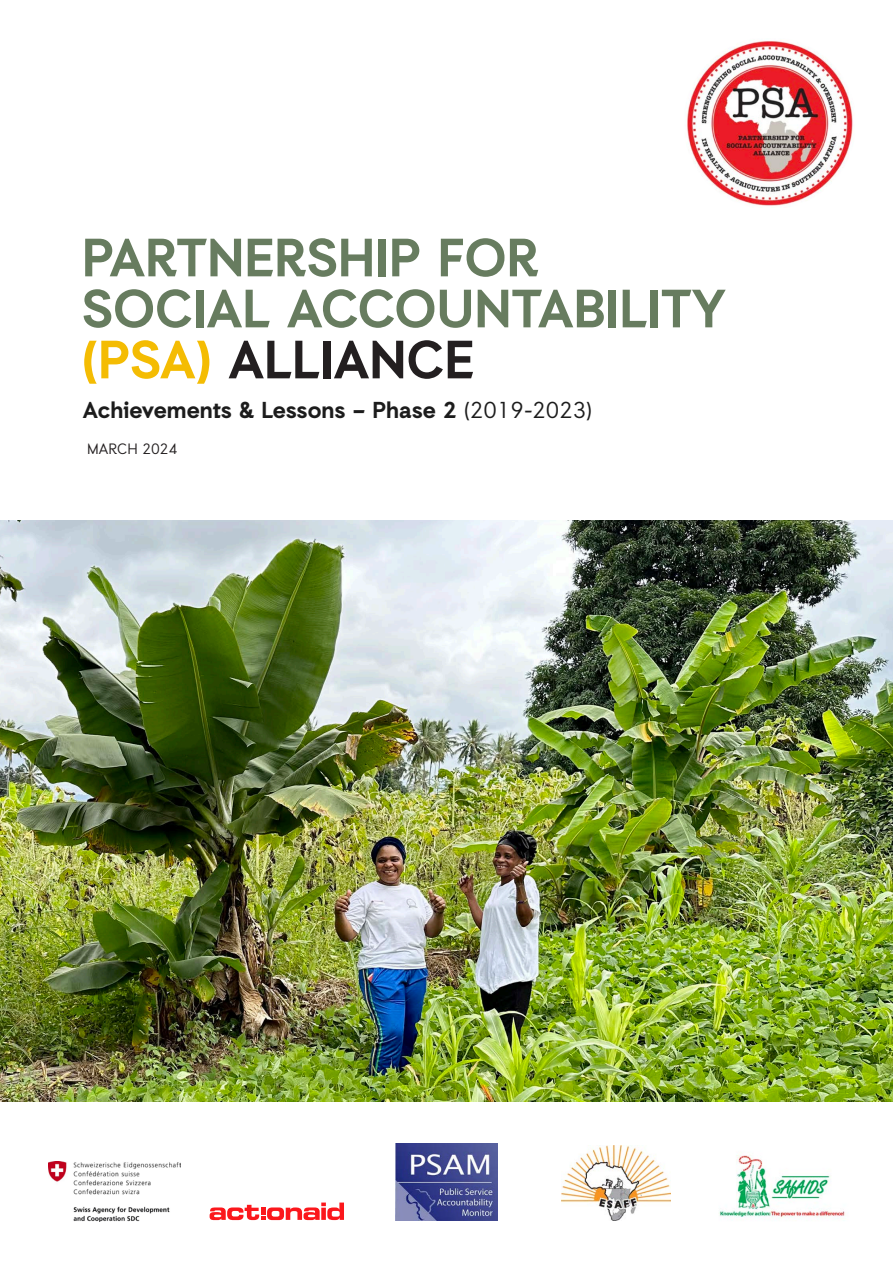
<style>
.page{position:relative;width:893px;height:1263px;background:#fff}
.page>*{position:absolute;margin:0;border:0;box-sizing:border-box;transform-origin:0 0}
.t1{font:700 53.7px/51px "Auxilia";color:#677c5f}
.t2{font:700 23.1px "Auxilia";color:#1c1c1c}
.t3{font:15px "Auxilia";color:#231f20}
.s1{color:#f4bc03}
.s2{color:#231f20}
.s3{font-weight:400}
</style>
<div class="page">
<img style="left:48px;top:1162px;width:132px;height:59px">
<img style="left:395px;top:1143px;width:102px;height:77px">
<img style="left:561px;top:1146px;width:110px;height:74px">
<img style="left:719px;top:1155px;width:126px;height:64px">
<svg style="left:210px;top:1202px;width:134px;height:18px"></svg>
<img style="left:0;top:521px;width:893px;height:580px">
<img style="left:687px;top:41px;width:166px;height:166px">
<p class="t1" style="left:82px;top:231px;width:645px">PARTNERSHIP FOR<br>SOCIAL ACCOUNTABILITY <span class="s1">(PSA)</span> <span class="s2">ALLIANCE</span></p>
<p class="t2" style="left:83px;top:395px;width:511px">Achievements &amp; Lessons – Phase 2 <span class="s3">(2019-2023)</span></p>
<p class="t3" style="left:87px;top:440px;width:92px">MARCH 2024</p>
</div>
